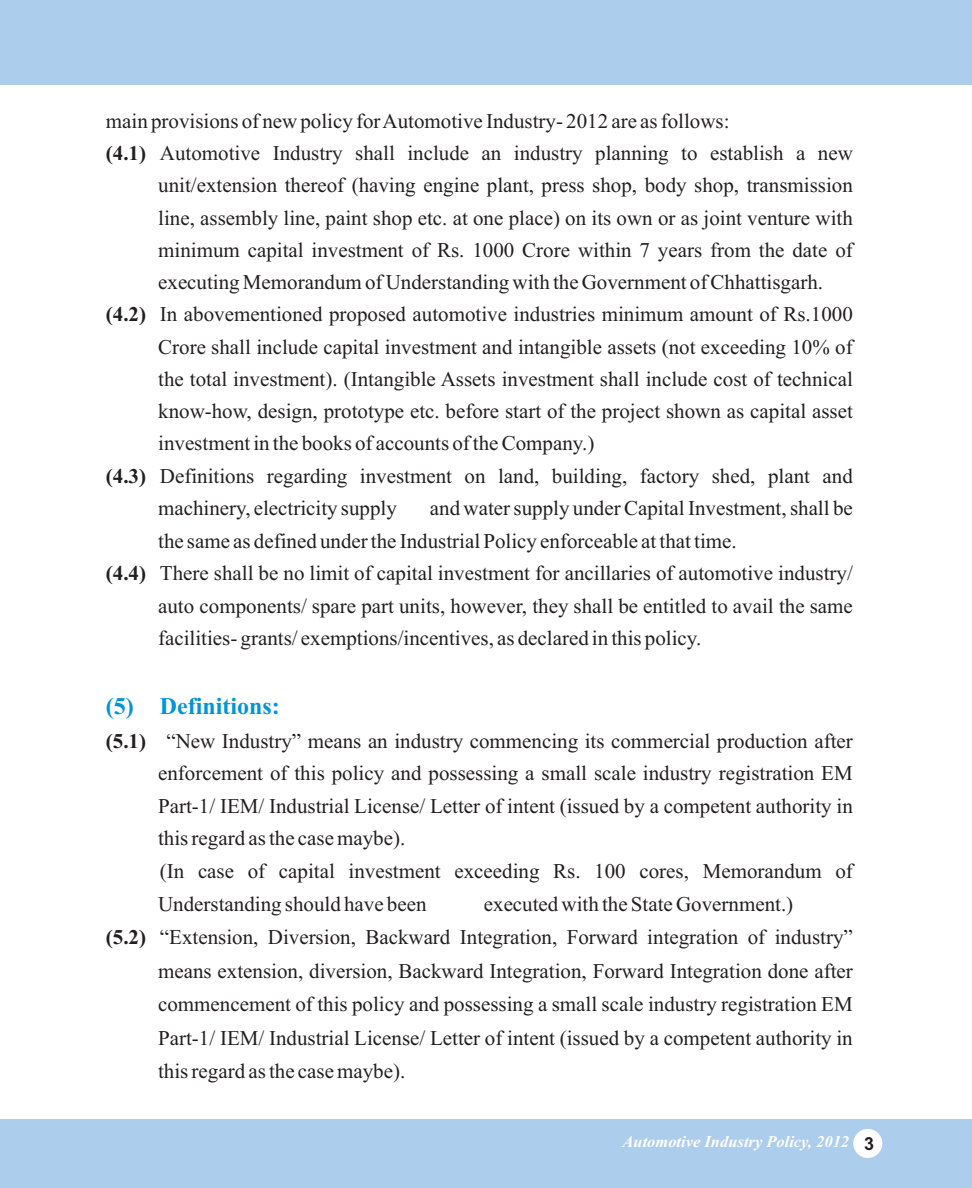
<style>
.page{position:relative;width:972px;height:1188px;background:#fff}
.page>*{position:absolute;margin:0;border:0;box-sizing:border-box;transform-origin:0 0}
.t1{font:700 24px "Times New Roman";color:#0095d9}
.t2{font:21px/32.5px "Times New Roman";color:#231f20}
.t3{font:italic 700 16.5px "Times New Roman";color:#fff}
.s1{font-weight:700}
.s2{font-family:"Arial";font-style:normal;font-size:18px;color:#231f20}
</style>
<div class="page">
<div style="left:0;top:0;width:972px;height:85px;background:#accdeb"></div>
<div style="left:1px;top:1120px;width:971px;height:68px;background:#accdeb"></div>
<hr style="left:0;top:1120px;width:1px;height:67px;background:#accdeb">
<div style="left:853px;top:1129px;width:29px;height:29px;background:#fff;border-radius:50%"></div>
<p class="t2" style="left:106px;top:107px;width:625px">main provisions of new policy for Automotive Industry- 2012 are as follows:</p>
<p class="t2" style="left:106px;top:139px;width:748px"><span class="s1">(4.1)</span> Automotive Industry shall include an industry planning to establish a new</p>
<p class="t2" style="left:158px;top:171px;width:696px">unit/extension thereof (having engine plant, press shop, body shop, transmission</p>
<p class="t2" style="left:158px;top:203px;width:696px">line, assembly line, paint shop etc. at one place) on its own or as joint venture with</p>
<p class="t2" style="left:158px;top:236px;width:696px">minimum capital investment of Rs. 1000 Crore within 7 years from the date of</p>
<p class="t2" style="left:158px;top:268px;width:666px">executing Memorandum of Understanding with the Government of Chhattisgarh.</p>
<p class="t2" style="left:106px;top:300px;width:748px"><span class="s1">(4.2)</span> In abovementioned proposed automotive industries minimum amount of Rs.1000</p>
<p class="t2" style="left:158px;top:332px;width:696px">Crore shall include capital investment and intangible assets (not exceeding 10% of</p>
<p class="t2" style="left:158px;top:364px;width:696px">the total investment). (Intangible Assets investment shall include cost of technical</p>
<p class="t2" style="left:158px;top:397px;width:696px">know-how, design, prototype etc. before start of the project shown as capital asset</p>
<p class="t2" style="left:158px;top:429px;width:438px">investment in the books of accounts of the Company.)</p>
<p class="t2" style="left:106px;top:461px;width:748px"><span class="s1">(4.3)</span> Definitions regarding investment on land, building, factory shed, plant and</p>
<p class="t2" style="left:158px;top:494px;width:240px">machinery, electricity supply</p>
<p class="t2" style="left:430px;top:494px;width:424px">and water supply under Capital Investment, shall be</p>
<p class="t2" style="left:158px;top:527px;width:580px">the same as defined under the Industrial Policy enforceable at that time.</p>
<p class="t2" style="left:106px;top:559px;width:748px"><span class="s1">(4.4)</span> There shall be no limit of capital investment for ancillaries of automotive industry/</p>
<p class="t2" style="left:158px;top:592px;width:696px">auto components/ spare part units, however, they shall be entitled to avail the same</p>
<p class="t2" style="left:158px;top:624px;width:545px">facilities- grants/ exemptions/incentives, as declared in this policy.</p>
<p class="t1" style="left:106px;top:698px;width:175px">(5) Definitions:</p>
<p class="t2" style="left:158px;top:727px;width:696px;text-indent:-52px"><span class="s1">(5.1)</span> “New Industry” means an industry commencing its commercial production after enforcement of this policy and possessing a small scale industry registration EM Part-1/ IEM/ Industrial License/ Letter of intent (issued by a competent authority in this regard as the case maybe).<br>(In case of capital investment exceeding Rs. 100 cores, Memorandum of Understanding should have been</p>
<p class="t2" style="left:484px;top:889px;width:311px">executed with the State Government.)</p>
<p class="t2" style="left:106px;top:923px;width:748px"><span class="s1">(5.2)</span> “Extension, Diversion, Backward Integration, Forward integration of industry”</p>
<p class="t2" style="left:158px;top:956px;width:696px">means extension, diversion, Backward Integration, Forward Integration done after</p>
<p class="t2" style="left:158px;top:990px;width:696px">commencement of this policy and possessing a small scale industry registration EM</p>
<p class="t2" style="left:158px;top:1023px;width:696px">Part-1/ IEM/ Industrial License/ Letter of intent (issued by a competent authority in</p>
<p class="t2" style="left:158px;top:1057px;width:249px">this regard as the case maybe).</p>
<p class="t3" style="left:623px;top:1136px;width:253px">Automotive Industry Policy, 2012 <span class="s2">3</span></p>
</div>
